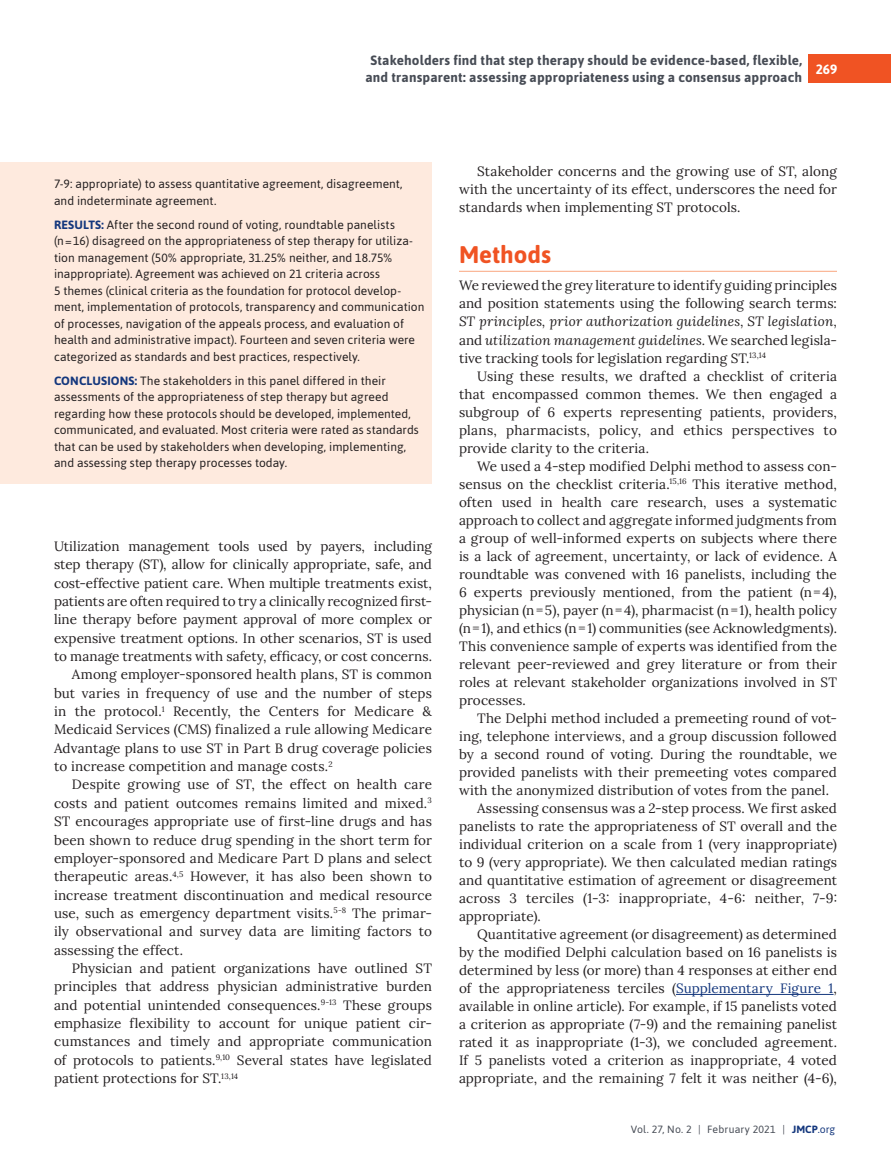
<style>
.page{position:relative;width:891px;height:1175px;background:#fff}
.page>*{position:absolute;margin:0;border:0;box-sizing:border-box;transform-origin:0 0}
.t1{font:700 24px "Asap";color:#f05323}
.t2{font:13.5px/18px "Lora";letter-spacing:.005em;color:#231f20;text-align:justify}
.t3{font:italic 13.5px/18px "Lora";letter-spacing:.015em;color:#231f20;text-align:justify}
.t4{font:700 13.5px/16.5px "Asap";letter-spacing:.015em;color:#474c55;text-align:center}
.t5{font:700 13.5px "Asap";color:#fff}
.t6{font:12px/16.5px "Asap";letter-spacing:.005em;color:#231f20}
.t7{font:10.5px "Asap";letter-spacing:.02em;color:#474c55}
.s1{font-weight:700;color:#14377d}
.s2{font-style:normal}
.s3{color:#14377d}
</style>
<div class="page">
<div style="left:809px;top:54px;width:82px;height:29px;background:#f05323"></div>
<hr style="left:459px;top:271px;width:378px;height:1px;background:#f9a67f">
<hr style="left:676px;top:994px;width:158px;height:1px;background:#14377d">
<div style="left:0;top:162px;width:432px;height:321px;background:#feeade"></div>
<p class="t4" style="left:365px;top:52px;width:438px">Stakeholders find that step therapy should be evidence-based, flexible, and transparent: assessing appropriateness using a consensus approach</p>
<p class="t5" style="left:816px;top:60px;width:23px">269</p>
<p class="t6" style="left:54px;top:175px;width:350px">7-9: appropriate) to assess quantitative agreement, disagreement, and indeterminate agreement.</p>
<p class="t6" style="left:54px;top:216px;width:372px"><span class="s1">RESULTS:</span> After the second round of voting, roundtable panelists (n=16) disagreed on the appropriateness of step therapy for utiliza&shy;tion management (50% appropriate, 31.25% neither, and 18.75% inappropriate). Agreement was achieved on 21 criteria across<br>5 themes (clinical criteria as the foundation for protocol develop&shy;ment, implementation of protocols, transparency and communication of processes, navigation of the appeals process, and evaluation of health and administrative impact). Fourteen and seven criteria were categorized as standards and best practices, respectively.</p>
<p class="t6" style="left:54px;top:372px;width:366px"><span class="s1">CONCLUSIONS:</span> The stakeholders in this panel differed in their assessments of the appropriateness of step therapy but agreed regarding how these protocols should be developed, implemented, communicated, and evaluated. Most criteria were rated as standards that can be used by stakeholders when developing, implementing, and assessing step therapy processes today.</p>
<p class="t2" style="left:54px;top:536px;width:379px">Utilization management tools used by payers, including</p>
<p class="t2" style="left:54px;top:554px;width:379px">step therapy (ST), allow for clinically appropriate, safe, and</p>
<p class="t2" style="left:54px;top:573px;width:380px">cost-effective patient care. When multiple treatments exist,</p>
<p class="t2" style="left:54px;top:591px;width:379px">patients are often required to try a clinically recognized first-</p>
<p class="t2" style="left:54px;top:609px;width:379px">line therapy before payment approval of more complex or</p>
<p class="t2" style="left:54px;top:628px;width:379px">expensive treatment options. In other scenarios, ST is used</p>
<p class="t2" style="left:54px;top:646px;width:379px">to manage treatments with safety, efficacy, or cost concerns.</p>
<p class="t2" style="left:72px;top:664px;width:362px">Among employer-sponsored health plans, ST is common</p>
<p class="t2" style="left:54px;top:683px;width:379px">but varies in frequency of use and the number of steps</p>
<p class="t2" style="left:54px;top:701px;width:379px">in the protocol.<sup>1</sup> Recently, the Centers for Medicare &amp;</p>
<p class="t2" style="left:54px;top:719px;width:379px">Medicaid Services (CMS) finalized a rule allowing Medicare</p>
<p class="t2" style="left:54px;top:738px;width:380px">Advantage plans to use ST in Part B drug coverage policies</p>
<p class="t2" style="left:54px;top:756px;width:280px">to increase competition and manage costs.<sup>2</sup></p>
<p class="t2" style="left:72px;top:774px;width:362px">Despite growing use of ST, the effect on health care</p>
<p class="t2" style="left:54px;top:793px;width:379px">costs and patient outcomes remains limited and mixed.<sup>3</sup></p>
<p class="t2" style="left:54px;top:811px;width:379px">ST encourages appropriate use of first-line drugs and has</p>
<p class="t2" style="left:54px;top:829px;width:379px">been shown to reduce drug spending in the short term for</p>
<p class="t2" style="left:54px;top:848px;width:379px">employer-sponsored and Medicare Part D plans and select</p>
<p class="t2" style="left:54px;top:866px;width:380px">therapeutic areas.<sup>4,5</sup> However, it has also been shown to</p>
<p class="t2" style="left:54px;top:885px;width:380px">increase treatment discontinuation and medical resource</p>
<p class="t2" style="left:54px;top:903px;width:379px">use, such as emergency department visits.<sup>5-8</sup> The primar-</p>
<p class="t2" style="left:54px;top:921px;width:380px">ily observational and survey data are limiting factors to</p>
<p class="t2" style="left:54px;top:940px;width:131px">assessing the effect.</p>
<p class="t2" style="left:72px;top:958px;width:362px">Physician and patient organizations have outlined ST</p>
<p class="t2" style="left:54px;top:976px;width:380px">principles that address physician administrative burden</p>
<p class="t2" style="left:54px;top:995px;width:380px">and potential unintended consequences.<sup>9-13</sup> These groups</p>
<p class="t2" style="left:54px;top:1013px;width:379px">emphasize flexibility to account for unique patient cir-</p>
<p class="t2" style="left:54px;top:1031px;width:380px">cumstances and timely and appropriate communication</p>
<p class="t2" style="left:54px;top:1050px;width:380px">of protocols to patients.<sup>9,10</sup> Several states have legislated</p>
<p class="t2" style="left:54px;top:1068px;width:186px">patient protections for ST.<sup>13,14</sup></p>
<p class="t2" style="left:459px;top:161px;width:379px;text-indent:18px">Stakeholder concerns and the growing use of ST, along with the uncertainty of its effect, underscores the need for standards when implementing ST protocols.</p>
<h1 class="t1" style="left:459px;top:238px;width:93px">Methods</h1>
<p class="t2" style="left:459px;top:276px;width:380px">We reviewed the grey literature to identify guiding principles and position statements using the following search terms:</p>
<p class="t3" style="left:459px;top:312px;width:380px">ST principles, prior authorization guidelines, ST legislation, <span class="s2">and</span> utilization management guidelines. <span class="s2">We searched legisla&shy;tive tracking tools for legislation regarding ST.</span><sup>13,14</sup></p>
<p class="t2" style="left:459px;top:366px;width:380px;text-indent:18px">Using these results, we drafted a checklist of criteria that encompassed common themes. We then engaged a subgroup of 6 experts representing patients, providers, plans, pharmacists, policy, and ethics perspectives to provide clarity to the criteria.</p>
<p class="t2" style="left:459px;top:456px;width:380px;text-indent:18px">We used a 4-step modified Delphi method to assess con&shy;sensus on the checklist criteria.<sup>15,16</sup> This iterative method, often used in health care research, uses a systematic approach to collect and aggregate informed judgments from a group of well-informed experts on subjects where there is a lack of agreement, uncertainty, or lack of evidence. A roundtable was convened with 16 panelists, including the 6 experts previously mentioned, from the patient (n=4), physician (n=5), payer (n=4), pharmacist (n=1), health policy (n=1), and ethics (n=1) communities (see Acknowledgments).<br>This convenience sample of experts was identified from the relevant peer-reviewed and grey literature or from their roles at relevant stakeholder organizations involved in ST processes.</p>
<p class="t2" style="left:477px;top:708px;width:362px">The Delphi method included a premeeting round of vot-</p>
<p class="t2" style="left:459px;top:726px;width:379px">ing, telephone interviews, and a group discussion followed</p>
<p class="t2" style="left:459px;top:744px;width:380px">by a second round of voting. During the roundtable, we</p>
<p class="t2" style="left:459px;top:762px;width:380px">provided panelists with their premeeting votes compared</p>
<p class="t2" style="left:459px;top:780px;width:372px">with the anonymized distribution of votes from the panel.</p>
<p class="t2" style="left:477px;top:798px;width:362px">Assessing consensus was a 2-step process. We first asked</p>
<p class="t2" style="left:459px;top:816px;width:380px">panelists to rate the appropriateness of ST overall and the</p>
<p class="t2" style="left:459px;top:834px;width:380px">individual criterion on a scale from 1 (very inappropriate)</p>
<p class="t2" style="left:459px;top:852px;width:379px">to 9 (very appropriate). We then calculated median ratings</p>
<p class="t2" style="left:459px;top:870px;width:380px">and quantitative estimation of agreement or disagreement</p>
<p class="t2" style="left:459px;top:888px;width:380px">across 3 terciles (1-3: inappropriate, 4-6: neither, 7-9:</p>
<p class="t2" style="left:459px;top:906px;width:83px">appropriate).</p>
<p class="t2" style="left:477px;top:924px;width:361px">Quantitative agreement (or disagreement) as determined</p>
<p class="t2" style="left:459px;top:942px;width:380px">by the modified Delphi calculation based on 16 panelists is</p>
<p class="t2" style="left:459px;top:960px;width:380px">determined by less (or more) than 4 responses at either end</p>
<p class="t2" style="left:459px;top:978px;width:379px">of the appropriateness terciles (<span class="s3">Supplementary Figure 1</span>,</p>
<p class="t2" style="left:459px;top:996px;width:379px">available in online article). For example, if 15 panelists voted</p>
<p class="t2" style="left:459px;top:1014px;width:380px">a criterion as appropriate (7-9) and the remaining panelist</p>
<p class="t2" style="left:459px;top:1032px;width:380px">rated it as inappropriate (1-3), we concluded agreement.</p>
<p class="t2" style="left:459px;top:1050px;width:380px">If 5 panelists voted a criterion as inappropriate, 4 voted</p>
<p class="t2" style="left:459px;top:1068px;width:380px">appropriate, and the remaining 7 felt it was neither (4-6),</p>
<p class="t7" style="left:631px;top:1122px;width:206px">Vol. 27, No. 2 | February 2021 | <span class="s1">JMCP</span><span class="s3">.org</span></p>
</div>
